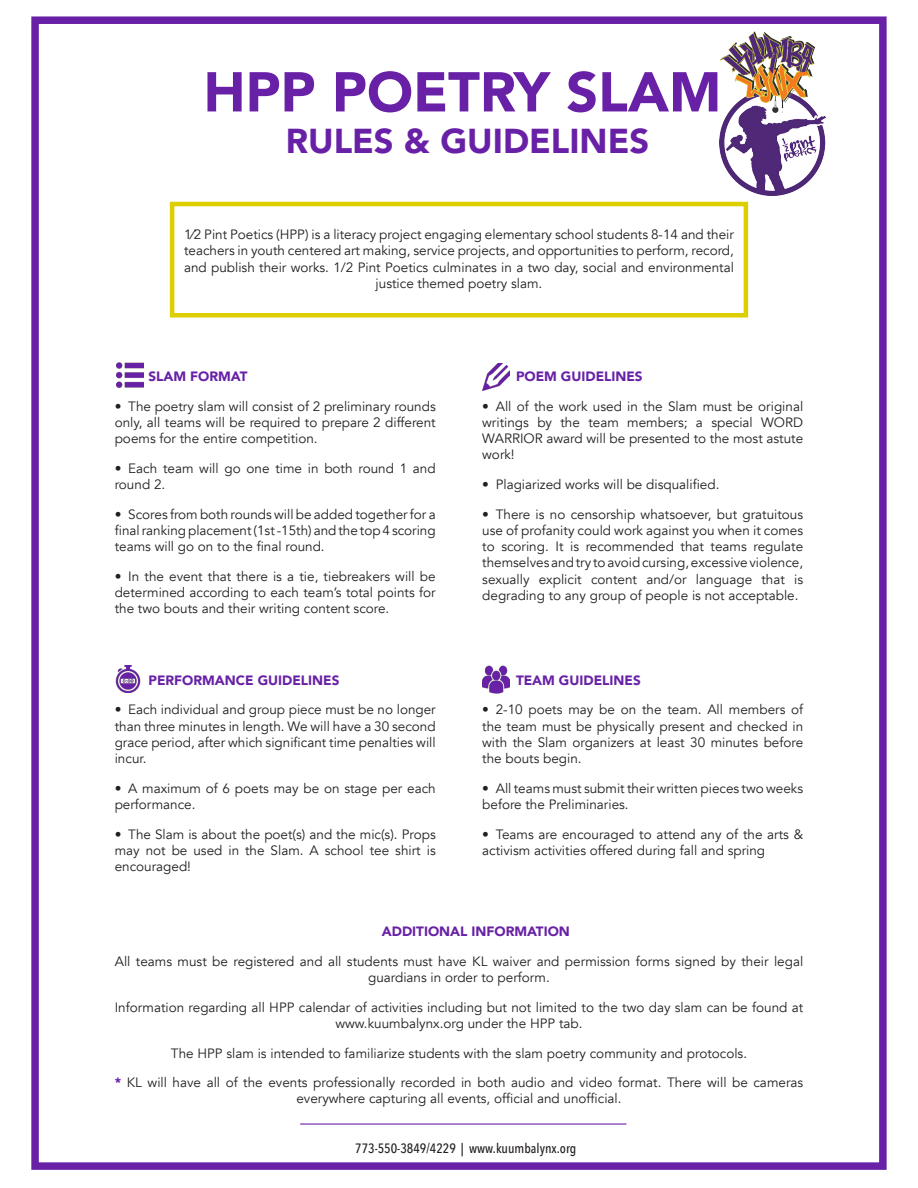
<style>
.page{position:relative;width:918px;height:1188px;background:#fff}
.page>*{position:absolute;margin:0;border:0;box-sizing:border-box;transform-origin:0 0}
.t1{font:900 55.5px "Avenir";color:#6821a6}
.t2{font:900 34.5px "Avenir";color:#6821a6}
.t3{font:13.5px/16.2px "Avenir";color:#231f20;text-align:justify}
.t4{font:900 13.5px "Avenir";color:#6821a6}
.t5{font:500 13.5px "Avenir Next Condensed";color:#231f20}
.s1{font-weight:900;color:#6821a6}
</style>
<div class="page">
<div style="left:170px;top:202px;width:578px;height:116px;border:4px solid #ddce01"></div>
<img style="left:115px;top:665px;width:26px;height:27px">
<img style="left:116px;top:362px;width:27px;height:26px">
<img style="left:482px;top:363px;width:27px;height:27px">
<img style="left:482px;top:665px;width:27px;height:29px">
<div style="left:31px;top:16px;width:856px;height:1154px;border:8px solid #6821a6"></div>
<img style="left:719px;top:31px;width:107px;height:164px">
<hr style="left:300px;top:1123px;width:326px;height:2px;background:#6821a6">
<h1 class="t1" style="left:203px;top:45px;width:519px">HPP POETRY SLAM</h1>
<h2 class="t2" style="left:286px;top:111px;width:365px">RULES &amp; GUIDELINES</h2>
<p class="t3" style="left:184px;top:227px;width:551px;text-align:center">1⁄2 Pint Poetics (HPP) is a literacy project engaging elementary school students 8-14 and their teachers in youth centered art making, service projects, and opportunities to perform, record, and publish their works. 1/2 Pint Poetics culminates in a two day, social and environmental justice themed poetry slam.</p>
<p class="t4" style="left:149px;top:365px;width:100px">SLAM FORMAT</p>
<p class="t3" style="left:115px;top:398px;width:323px">• The poetry slam will consist of 2 preliminary rounds only, all teams will be required to prepare 2 different poems for the entire competition.</p>
<p class="t3" style="left:115px;top:460px;width:323px">• Each team will go one time in both round 1 and round 2.</p>
<p class="t3" style="left:115px;top:506px;width:323px">• Scores from both rounds will be added together for a final ranking placement (1st -15th) and the top 4 scoring teams will go on to the final round.</p>
<p class="t3" style="left:115px;top:568px;width:323px">• In the event that there is a tie, tiebreakers will be determined according to each team’s total points for the two bouts and their writing content score.</p>
<p class="t4" style="left:149px;top:669px;width:192px">PERFORMANCE GUIDELINES</p>
<p class="t3" style="left:115px;top:702px;width:323px">• Each individual and group piece must be no longer than three minutes in length. We will have a 30 second grace period, after which significant time penalties will incur.</p>
<p class="t3" style="left:115px;top:780px;width:323px">• A maximum of 6 poets may be on stage per each performance.</p>
<p class="t3" style="left:115px;top:826px;width:323px">• The Slam is about the poet(s) and the mic(s). Props may not be used in the Slam. A school tee shirt is encouraged!</p>
<p class="t4" style="left:516px;top:365px;width:128px">POEM GUIDELINES</p>
<p class="t3" style="left:482px;top:398px;width:323px">• All of the work used in the Slam must be original writings by the team members; a special WORD WARRIOR award will be presented to the most astute work!</p>
<p class="t3" style="left:482px;top:477px;width:239px">• Plagiarized works will be disqualified.</p>
<p class="t3" style="left:482px;top:506px;width:322px">• There is no censorship whatsoever, but gratuitous use of profanity could work against you when it comes to scoring. It is recommended that teams regulate themselves and try to avoid cursing, excessive violence, sexually explicit content and/or language that is degrading to any group of people is not acceptable.</p>
<p class="t4" style="left:516px;top:669px;width:126px">TEAM GUIDELINES</p>
<p class="t3" style="left:482px;top:702px;width:322px">• 2-10 poets may be on the team. All members of the team must be physically present and checked in with the Slam organizers at least 30 minutes before the bouts begin.</p>
<p class="t3" style="left:482px;top:780px;width:322px">• All teams must submit their written pieces two weeks before the Preliminaries.</p>
<p class="t3" style="left:482px;top:826px;width:322px">• Teams are encouraged to attend any of the arts &amp; activism activities offered during fall and spring</p>
<p class="t4" style="left:382px;top:920px;width:190px">ADDITIONAL INFORMATION</p>
<p class="t3" style="left:115px;top:953px;width:690px;text-align:center">All teams must be registered and all students must have KL waiver and permission forms signed by their legal guardians in order to perform.</p>
<p class="t3" style="left:115px;top:999px;width:690px;text-align:center">Information regarding all HPP calendar of activities including but not limited to the two day slam can be found at www.kuumbalynx.org under the HPP tab.</p>
<p class="t3" style="left:171px;top:1045px;width:578px">The HPP slam is intended to familiarize students with the slam poetry community and protocols.</p>
<p class="t3" style="left:115px;top:1075px;width:690px;text-align:center"><span class="s1">*</span> KL will have all of the events professionally recorded in both audio and video format. There will be cameras everywhere capturing all events, official and unofficial.</p>
<p class="t5" style="left:355px;top:1140px;width:223px">773-550-3849/4229 | www.kuumbalynx.org</p>
</div>
